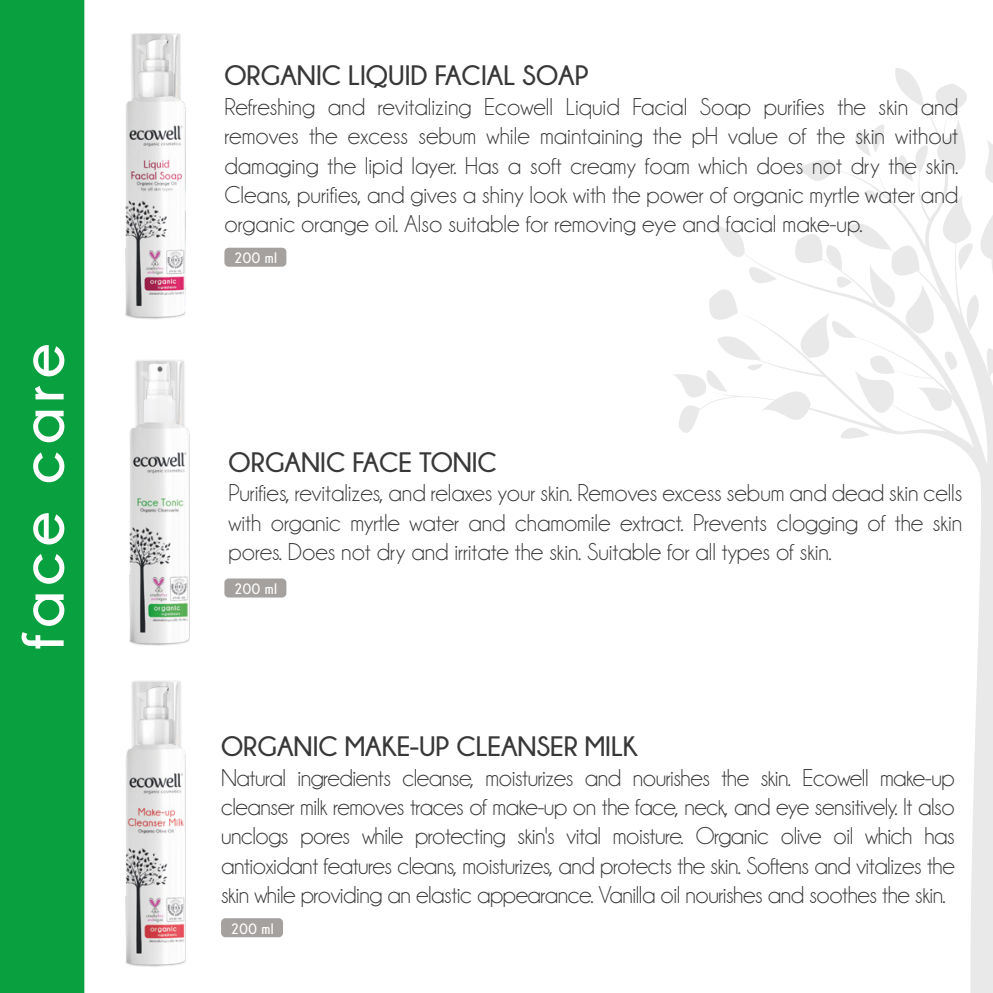
<style>
.page{position:relative;width:993px;height:993px;background:#fff}
.page>*{position:absolute;margin:0;border:0;box-sizing:border-box;transform-origin:0 0}
.t1{font:700 63px "Champagne&Limousines";letter-spacing:.1em;color:#fff}
.t2{font:700 28px "Champagne&Limousines";color:#383838}
.t3{font:24.5px/29.4px "Champagne&Limousines";letter-spacing:-.005em;color:#383838;text-align:justify}
.t4{font:700 15.05px "Champagne&Limousines";letter-spacing:.03em;color:#fff}
</style>
<div class="page">
<img style="left:125px;top:681px;width:61px;height:286px">
<div style="left:221px;top:917px;width:62px;height:19px;background:#a4a19f;border-radius:4px"></div>
<svg style="left:962px;top:448px;width:30px;height:544px;fill:#e9e9ea"></svg>
<svg style="left:673px;top:68px;width:319px;height:380px"></svg>
<div style="left:0;top:0;width:84px;height:992px;background:#09a13f"></div>
<img style="left:125px;top:33px;width:103px;height:286px">
<div style="left:224px;top:247px;width:62px;height:19px;background:#a4a19f;border-radius:4px"></div>
<img style="left:129px;top:360px;width:103px;height:286px">
<div style="left:224px;top:578px;width:62px;height:19px;background:#a4a19f;border-radius:4px"></div>
<h1 class="t1" style="left:7px;top:649px;width:307px;rotate:-90deg">face care</h1>
<p class="t2" style="left:224px;top:60px;width:366px">ORGANIC LIQUID FACIAL SOAP</p>
<p class="t3" style="left:224px;top:92px;width:735px">Refreshing and revitalizing Ecowell Liquid Facial Soap purifies the skin and removes the excess sebum while maintaining the pH value of the skin without damaging the lipid layer. Has a soft creamy foam which does not dry the skin.<br>Cleans, purifies, and gives a shiny look with the power of organic myrtle water and organic orange oil. Also suitable for removing eye and facial make-up.</p>
<p class="t4" style="left:234px;top:249px;width:45px">200 ml</p>
<p class="t2" style="left:228px;top:446px;width:270px">ORGANIC FACE TONIC</p>
<p class="t3" style="left:228px;top:478px;width:735px">Purifies, revitalizes, and relaxes your skin. Removes excess sebum and dead skin cells with organic myrtle water and chamomile extract. Prevents clogging of the skin pores. Does not dry and irritate the skin. Suitable for all types of skin.</p>
<p class="t4" style="left:234px;top:580px;width:45px">200 ml</p>
<p class="t2" style="left:221px;top:730px;width:418px">ORGANIC MAKE-UP CLEANSER MILK</p>
<p class="t3" style="left:221px;top:762px;width:735px">Natural ingredients cleanse, moisturizes and nourishes the skin. Ecowell make-up cleanser milk removes traces of make-up on the face, neck, and eye sensitively. It also unclogs pores while protecting skin's vital moisture. Organic olive oil which has antioxidant features cleans, moisturizes, and protects the skin. Softens and vitalizes the skin while providing an elastic appearance. Vanilla oil nourishes and soothes the skin.</p>
<p class="t4" style="left:230px;top:919px;width:45px">200 ml</p>
</div>
